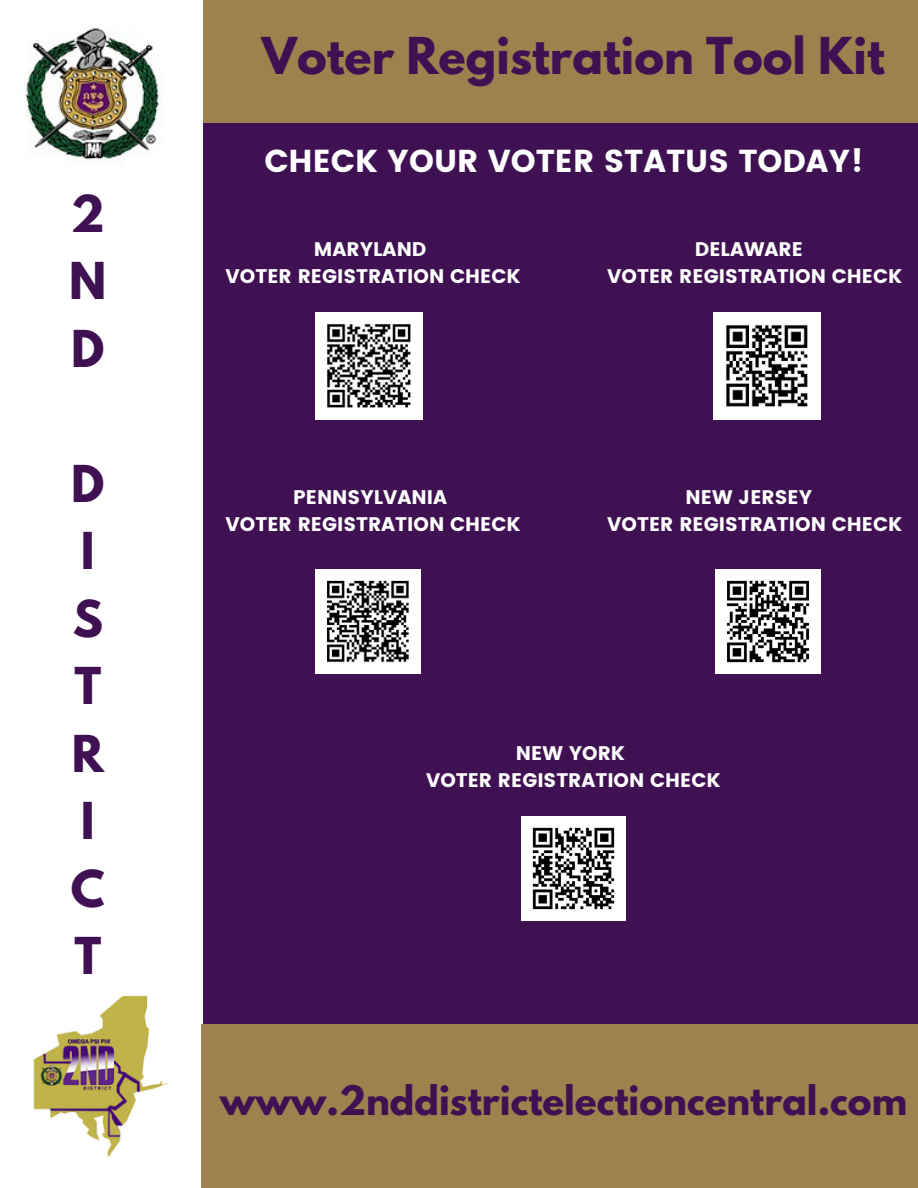
<style>
.page{position:relative;width:918px;height:1188px;background:#3f1152}
.page>*{position:absolute;margin:0;border:0;box-sizing:border-box;transform-origin:0 0}
.t1{font:700 45px "League Spartan";color:#3f1152}
.t2{font:700 36px "League Spartan";color:#3f1152}
.t3{font:31.65px "Poppins";color:#fff}
.t4{font:19.65px "Poppins";color:#fff}
</style>
<div class="page">
<div style="left:0;top:0;width:203px;height:1188px;background:#fff"></div>
<img style="left:25px;top:28px;width:137px;height:135px">
<img style="left:33px;top:995px;width:136px;height:163px">
<div style="left:203px;top:0;width:715px;height:122px;background:#9e824e"></div>
<div style="left:202px;top:1025px;width:716px;height:163px;background:#9e824e"></div>
<img style="left:316px;top:313px;width:107px;height:106px">
<img style="left:714px;top:313px;width:107px;height:106px">
<img style="left:316px;top:569px;width:104px;height:105px">
<img style="left:716px;top:569px;width:104px;height:105px">
<img style="left:522px;top:817px;width:103px;height:103px">
<p class="t1" style="left:71px;top:191px;width:35px">2</p>
<p class="t1" style="left:69px;top:259px;width:39px">N</p>
<p class="t1" style="left:71px;top:326px;width:35px">D</p>
<p class="t1" style="left:71px;top:461px;width:35px">D</p>
<p class="t1" style="left:81px;top:529px;width:15px">I</p>
<p class="t1" style="left:73px;top:596px;width:32px">S</p>
<p class="t1" style="left:74px;top:664px;width:28px">T</p>
<p class="t1" style="left:72px;top:731px;width:34px">R</p>
<p class="t1" style="left:81px;top:799px;width:15px">I</p>
<p class="t1" style="left:71px;top:866px;width:35px">C</p>
<p class="t1" style="left:74px;top:934px;width:28px">T</p>
<p class="t1" style="left:262px;top:33px;width:625px">Voter Registration Tool Kit</p>
<p class="t3" style="left:264px;top:143px;width:601px">CHECK YOUR VOTER STATUS TODAY!</p>
<p class="t4" style="left:314px;top:238px;width:114px">MARYLAND</p>
<p class="t4" style="left:226px;top:265px;width:297px">VOTER REGISTRATION CHECK</p>
<p class="t4" style="left:293px;top:485px;width:156px">PENNSYLVANIA</p>
<p class="t4" style="left:226px;top:512px;width:297px">VOTER REGISTRATION CHECK</p>
<p class="t4" style="left:695px;top:238px;width:110px">DELAWARE</p>
<p class="t4" style="left:607px;top:265px;width:297px">VOTER REGISTRATION CHECK</p>
<p class="t4" style="left:686px;top:485px;width:128px">NEW JERSEY</p>
<p class="t4" style="left:607px;top:512px;width:297px">VOTER REGISTRATION CHECK</p>
<p class="t4" style="left:516px;top:742px;width:111px">NEW YORK</p>
<p class="t4" style="left:426px;top:769px;width:296px">VOTER REGISTRATION CHECK</p>
<p class="t2" style="left:220px;top:1082px;width:689px">www.2nddistrictelectioncentral.com</p>
</div>
